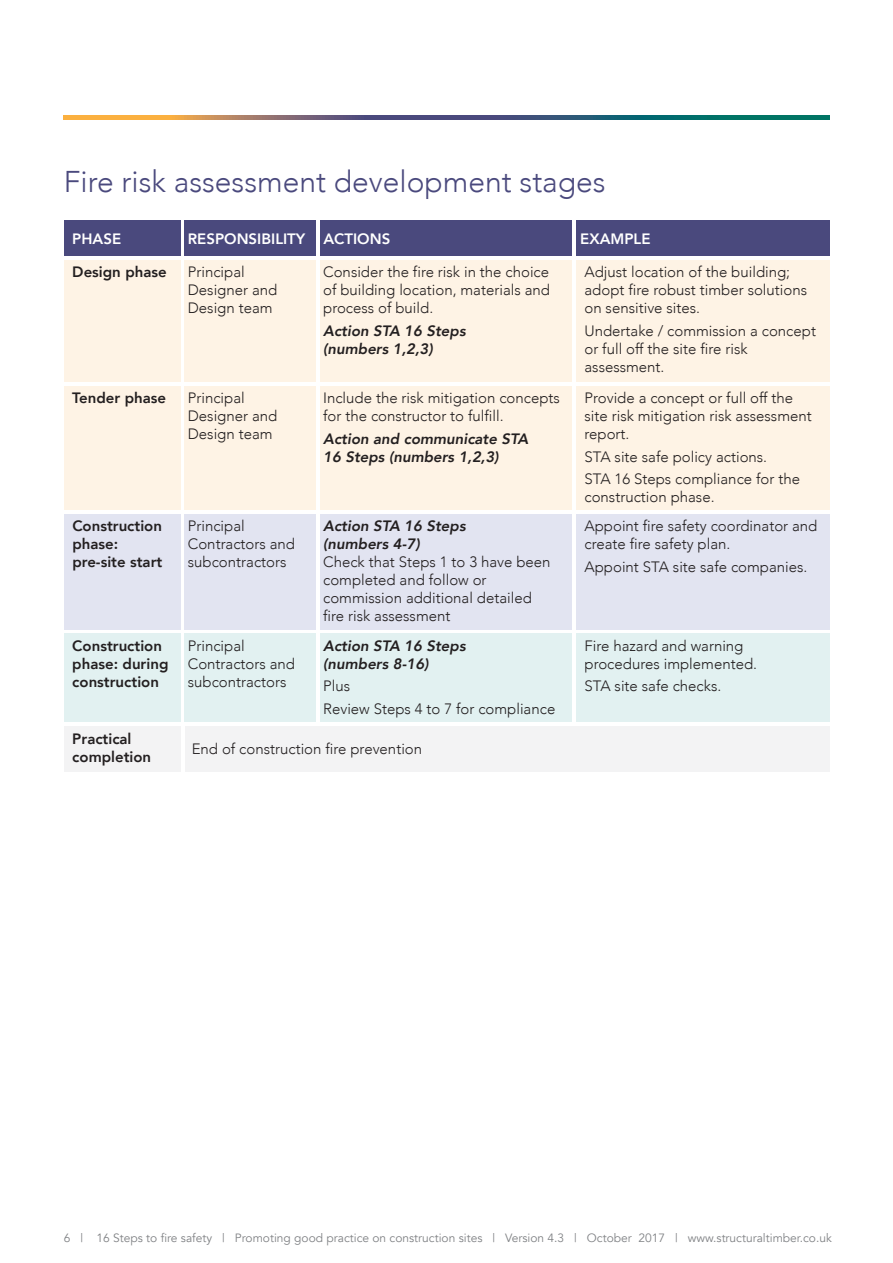
<style>
.page{position:relative;width:893px;height:1263px;background:#fff}
.page>*{position:absolute;margin:0;border:0;box-sizing:border-box;transform-origin:0 0}
.Header_STA_23_v1{font:300 30px "Avenir";color:#4a497d}
.t1{font:300 15px/18px "Avenir";color:#231f20}
.t2{font:800 15px/18px "Avenir";color:#231f20}
.t3{font:italic 800 15px/18px "Avenir";color:#231f20}
.t4{font:800 15px "Avenir";color:#fff}
.t5{font:12px "Avenir";color:#808285}
.s1{font-weight:800;font-style:italic}
</style>
<div class="page">
<svg style="left:64px;top:116px;width:765px;height:4px;background:#5f6f69"></svg>
<div style="left:64px;top:514px;width:116px;height:115px;background:#e2e4f1"></div>
<div style="left:185px;top:514px;width:131px;height:115px;background:#e2e4f1"></div>
<div style="left:320px;top:514px;width:252px;height:115px;background:#e2e4f1"></div>
<div style="left:576px;top:514px;width:253px;height:115px;background:#e2e4f1"></div>
<div style="left:64px;top:260px;width:116px;height:122px;background:#fef3e5"></div>
<div style="left:64px;top:220px;width:116px;height:35px;background:#4a497d"></div>
<div style="left:185px;top:220px;width:131px;height:35px;background:#4a497d"></div>
<div style="left:320px;top:220px;width:252px;height:35px;background:#4a497d"></div>
<div style="left:576px;top:220px;width:253px;height:35px;background:#4a497d"></div>
<div style="left:185px;top:260px;width:131px;height:122px;background:#fef3e5"></div>
<div style="left:320px;top:260px;width:252px;height:122px;background:#fef3e5"></div>
<div style="left:576px;top:260px;width:253px;height:122px;background:#fef3e5"></div>
<div style="left:64px;top:386px;width:116px;height:124px;background:#fef3e5"></div>
<div style="left:185px;top:386px;width:131px;height:124px;background:#fef3e5"></div>
<div style="left:320px;top:386px;width:252px;height:124px;background:#fef3e5"></div>
<div style="left:576px;top:386px;width:253px;height:124px;background:#fef3e5"></div>
<div style="left:64px;top:633px;width:116px;height:89px;background:#e2f1f1"></div>
<div style="left:185px;top:633px;width:131px;height:89px;background:#e2f1f1"></div>
<div style="left:320px;top:633px;width:252px;height:89px;background:#e2f1f1"></div>
<div style="left:576px;top:633px;width:253px;height:89px;background:#e2f1f1"></div>
<div style="left:64px;top:726px;width:116px;height:46px;background:#f3f3f4"></div>
<div style="left:185px;top:726px;width:644px;height:46px;background:#f3f3f4"></div>
<p class="Header_STA_23_v1" style="left:64px;top:164px;width:543px">Fire risk assessment development stages</p>
<p class="t4" style="left:72px;top:227px;width:50px">PHASE</p>
<p class="t4" style="left:188px;top:227px;width:204px">RESPONSIBILITY ACTIONS</p>
<p class="t4" style="left:580px;top:227px;width:72px">EXAMPLE</p>
<p class="t1" style="left:188px;top:263px;width:91px">Principal<br>Designer and<br>Design team</p>
<p class="t1" style="left:584px;top:263px;width:224px">Adjust location of the building; adopt fire robust timber solutions on sensitive sites.</p>
<p class="t1" style="left:584px;top:321px;width:233px">Undertake / commission a concept or full off the site fire risk assessment.</p>
<p class="t2" style="left:72px;top:263px;width:96px">Design phase</p>
<p class="t1" style="left:323px;top:263px;width:228px;text-align:justify">Consider the fire risk in the choice of building location, materials and process of build.</p>
<p class="t3" style="left:323px;top:321px;width:144px">Action STA 16 Steps (numbers 1,2,3)</p>
<p class="t1" style="left:188px;top:389px;width:91px">Principal<br>Designer and<br>Design team</p>
<p class="t1" style="left:584px;top:389px;width:229px">Provide a concept or full off the site risk mitigation risk assessment report.</p>
<p class="t1" style="left:584px;top:445px;width:217px;line-height:22.5px">STA site safe policy actions.<br>STA 16 Steps compliance for the</p>
<p class="t1" style="left:584px;top:488px;width:132px">construction phase.</p>
<p class="t2" style="left:72px;top:389px;width:95px">Tender phase</p>
<p class="t1" style="left:323px;top:389px;width:238px">Include the risk mitigation concepts for the constructor to fulfill.</p>
<p class="t3" style="left:323px;top:429px;width:207px">Action and communicate STA<br>16 Steps (numbers 1,2,3)</p>
<p class="t2" style="left:72px;top:517px;width:92px">Construction phase: pre-site start</p>
<p class="t1" style="left:584px;top:517px;width:234px">Appoint fire safety coordinator and create fire safety plan.</p>
<p class="t1" style="left:188px;top:517px;width:109px">Principal<br>Contractors and subcontractors</p>
<p class="t1" style="left:323px;top:517px;width:229px"><span class="s1">Action STA 16 Steps<br>(numbers 4-7)<br></span>Check that Steps 1 to 3 have been completed and follow or commission additional detailed fire risk assessment</p>
<p class="t1" style="left:584px;top:557px;width:224px">Appoint STA site safe companies.</p>
<p class="t1" style="left:188px;top:637px;width:109px">Principal<br>Contractors and subcontractors</p>
<p class="t2" style="left:72px;top:637px;width:98px">Construction phase: during construction</p>
<p class="t3" style="left:323px;top:637px;width:144px">Action STA 16 Steps (numbers 8-16)</p>
<p class="t1" style="left:323px;top:675px;width:234px;line-height:22.5px">Plus<br>Review Steps 4 to 7 for compliance</p>
<p class="t2" style="left:72px;top:729px;width:80px">Practical completion</p>
<p class="t1" style="left:192px;top:740px;width:232px">End of construction fire prevention</p>
<p class="t1" style="left:584px;top:637px;width:174px">Fire hazard and warning procedures implemented.</p>
<p class="t1" style="left:584px;top:677px;width:138px">STA site safe checks.</p>
<p class="t5" style="left:64px;top:1231px;width:770px">6 | 16 Steps to fire safety | Promoting good practice on construction sites | Version 4.3 | October 2017 | www.structuraltimber.co.uk</p>
</div>
